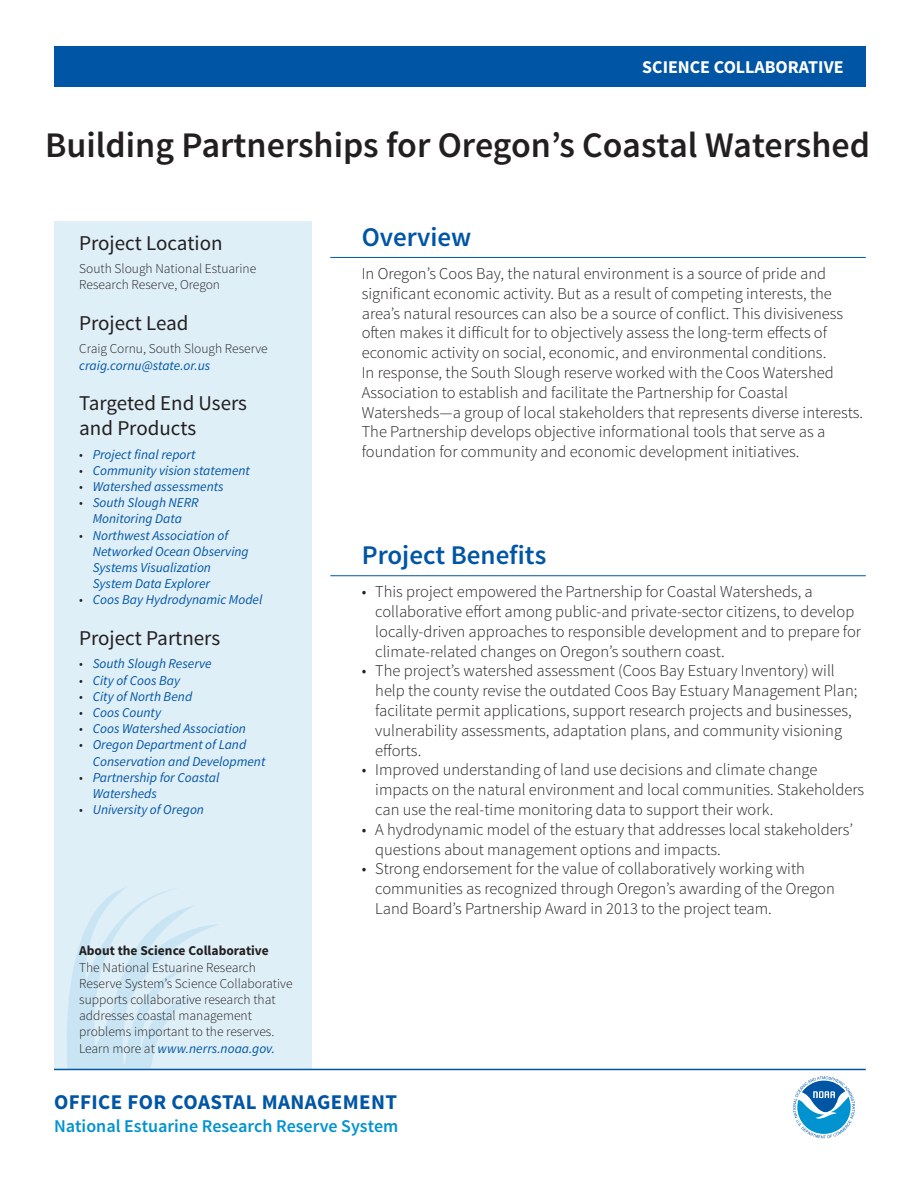
<style>
.page{position:relative;width:918px;height:1188px;background:#fff}
.page>*{position:absolute;margin:0;border:0;box-sizing:border-box;transform-origin:0 0}
.t1{font:600 36px "Source Sans Pro";color:#231f20}
.t2{font:600 27px "Source Sans Pro";color:#0155a5}
.h2_side{font:21px/25.2px "Source Sans Pro";color:#231f20}
.ocm{font:700 21px "Source Sans Pro";letter-spacing:.02em;color:#0155a5}
.nerrs{font:600 18px "Source Sans Pro";color:#0093d0}
.title_header{font:700 18px "Source Sans Pro";color:#fff}
.t3{font:300 16.5px/19.8px "Source Sans Pro";color:#231f20}
.p_side{font:italic 13.5px/16.2px "Source Sans Pro";color:#0155a5}
.p_side-2{font:300 13.5px/16.2px "Source Sans Pro";color:#231f20}
.p_side-3{font:700 13.5px "Source Sans Pro";color:#231f20}
.s1{font-weight:300;font-style:normal;color:#231f20}
.s2{font-weight:400;font-style:italic;color:#0155a5}
</style>
<div class="page">
<div style="left:54px;top:46px;width:812px;height:41px;background:#0155a5"></div>
<hr style="left:330px;top:257px;width:536px;height:1px;background:#0155a5">
<hr style="left:330px;top:575px;width:536px;height:1px;background:#0155a5">
<div style="left:54px;top:221px;width:258px;height:848px;background:#dfeff8"></div>
<svg style="left:65px;top:887px;width:155px;height:182px"></svg>
<hr style="left:54px;top:1069px;width:812px;height:1px;background:#0155a5">
<svg style="left:793px;top:1076px;width:62px;height:62px"></svg>
<p class="title_header" style="left:642px;top:55px;width:203px">SCIENCE COLLABORATIVE</p>
<p class="t1" style="left:45px;top:123px;width:827px">Building Partnerships for Oregon’s Coastal Watershed</p>
<p class="h2_side" style="left:79px;top:230px;width:145px">Project Location</p>
<p class="p_side-2" style="left:79px;top:261px;width:179px">South Slough National Estuarine<br>Research Reserve, Oregon</p>
<p class="h2_side" style="left:79px;top:310px;width:111px">Project Lead</p>
<p class="p_side-2" style="left:79px;top:341px;width:190px">Craig Cornu, South Slough Reserve</p>
<p class="p_side" style="left:79px;top:357px;width:133px">craig.cornu@state.or.us</p>
<p class="h2_side" style="left:79px;top:391px;width:169px">Targeted End Users and Products</p>
<p class="p_side" style="left:79px;top:446px;width:118px"><span class="s1">•</span> Project final report</p>
<p class="p_side" style="left:79px;top:462px;width:172px"><span class="s1">•</span> Community vision statement</p>
<p class="p_side" style="left:79px;top:478px;width:146px"><span class="s1">•</span> Watershed assessments</p>
<p class="p_side" style="left:79px;top:495px;width:121px;text-align:center"><span class="s1">•</span> South Slough NERR<br>Monitoring Data</p>
<p class="p_side" style="left:93px;top:527px;width:158px;text-indent:-14px"><span class="s1">•</span> Northwest Association of<br>Networked Ocean Observing<br>Systems Visualization<br>System Data Explorer</p>
<p class="p_side" style="left:79px;top:592px;width:185px"><span class="s1">•</span> Coos Bay Hydrodynamic Model</p>
<p class="h2_side" style="left:79px;top:625px;width:142px">Project Partners</p>
<p class="p_side" style="left:79px;top:656px;width:134px"><span class="s1">•</span> South Slough Reserve</p>
<p class="p_side" style="left:79px;top:672px;width:103px"><span class="s1">•</span> City of Coos Bay</p>
<p class="p_side" style="left:79px;top:688px;width:115px"><span class="s1">•</span> City of North Bend</p>
<p class="p_side" style="left:79px;top:704px;width:83px"><span class="s1">•</span> Coos County</p>
<p class="p_side" style="left:79px;top:721px;width:168px"><span class="s1">•</span> Coos Watershed Association</p>
<p class="p_side" style="left:93px;top:737px;width:174px;text-indent:-14px"><span class="s1">•</span> Oregon Department of Land<br>Conservation and Development</p>
<p class="p_side" style="left:93px;top:769px;width:128px;text-indent:-14px"><span class="s1">•</span> Partnership for Coastal<br>Watersheds</p>
<p class="p_side" style="left:79px;top:802px;width:126px"><span class="s1">•</span> University of Oregon</p>
<p class="p_side-3" style="left:79px;top:942px;width:191px">About the Science Collaborative</p>
<p class="p_side-2" style="left:79px;top:959px;width:215px">The National Estuarine Research Reserve System’s Science Collaborative supports collaborative research that addresses coastal management problems important to the reserves.<br>Learn more at <span class="s2">www.nerrs.noaa.gov.</span></p>
<p class="t2" style="left:362px;top:220px;width:111px">Overview</p>
<p class="t3" style="left:362px;top:264px;width:503px">In Oregon’s Coos Bay, the natural environment is a source of pride and significant economic activity. But as a result of competing interests, the area’s natural resources can also be a source of conflict. This divisiveness often makes it difficult for to objectively assess the long-term effects of economic activity on social, economic, and environmental conditions.<br>In response, the South Slough reserve worked with the Coos Watershed Association to establish and facilitate the Partnership for Coastal Watersheds—a group of local stakeholders that represents diverse interests.<br>The Partnership develops objective informational tools that serve as a foundation for community and economic development initiatives.</p>
<p class="t2" style="left:362px;top:538px;width:186px">Project Benefits</p>
<p class="t3" style="left:375px;top:582px;width:487px;text-indent:-14px">• This project empowered the Partnership for Coastal Watersheds, a collaborative effort among public-and private-sector citizens, to develop locally-driven approaches to responsible development and to prepare for climate-related changes on Oregon’s southern coast.</p>
<p class="t3" style="left:375px;top:661px;width:484px;text-indent:-14px">• The project’s watershed assessment (Coos Bay Estuary Inventory) will help the county revise the outdated Coos Bay Estuary Management Plan; facilitate permit applications, support research projects and businesses, vulnerability assessments, adaptation plans, and community visioning efforts.</p>
<p class="t3" style="left:375px;top:760px;width:490px;text-indent:-14px">• Improved understanding of land use decisions and climate change impacts on the natural environment and local communities. Stakeholders can use the real-time monitoring data to support their work.</p>
<p class="t3" style="left:375px;top:820px;width:479px;text-indent:-14px">• A hydrodynamic model of the estuary that addresses local stakeholders’ questions about management options and impacts.</p>
<p class="t3" style="left:375px;top:859px;width:461px;text-indent:-14px">• Strong endorsement for the value of collaboratively working with communities as recognized through Oregon’s awarding of the Oregon<br>Land Board’s Partnership Award in 2013 to the project team.</p>
<p class="ocm" style="left:54px;top:1088px;width:345px">OFFICE FOR COASTAL MANAGEMENT</p>
<p class="nerrs" style="left:54px;top:1115px;width:346px">National Estuarine Research Reserve System</p>
</div>
